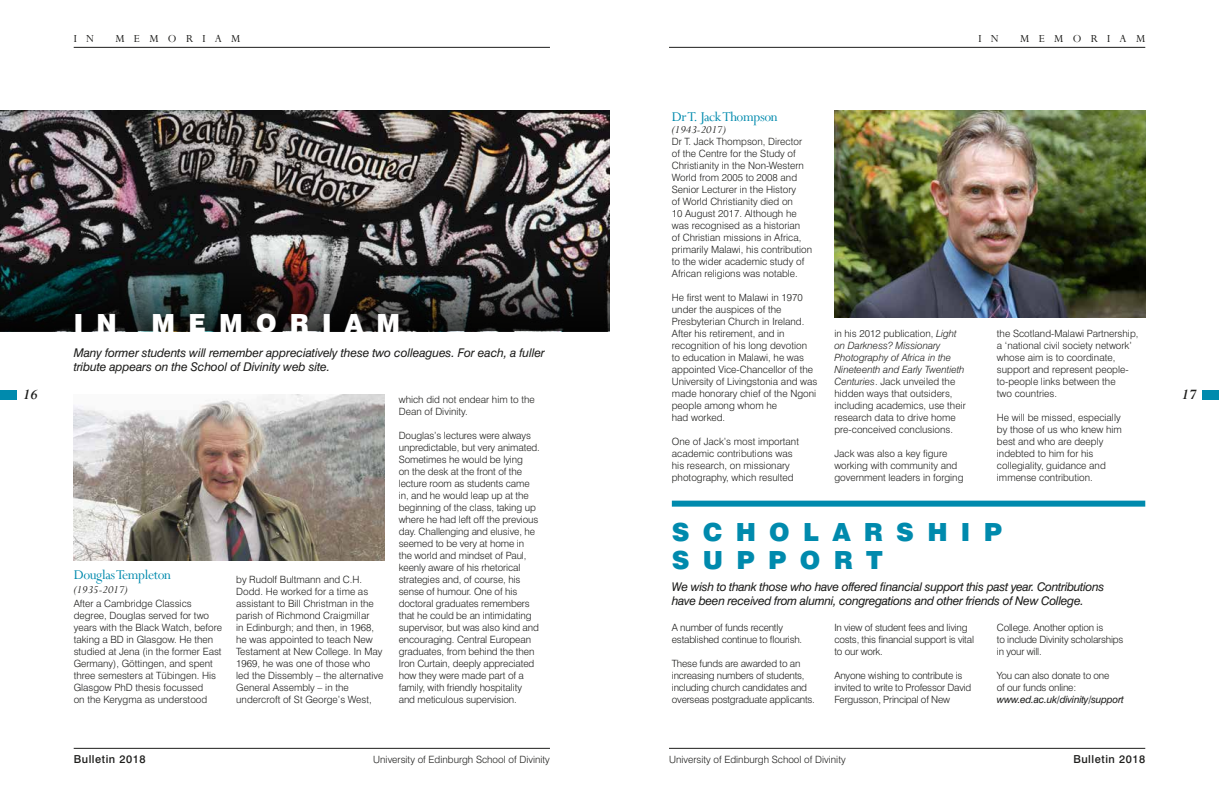
<style>
.page{position:relative;width:1219px;height:791px;background:#fff}
.page>*{position:absolute;margin:0;border:0;box-sizing:border-box;transform-origin:0 0}
.t1{font:900 25px/28px "Swiss 721 BT";letter-spacing:.53em;color:#008aad}
.t2{font:900 25px "Swiss 721 BT";letter-spacing:.53em;color:#fff}
.t3{font:italic 700 16px "Perpetua";color:#1d1d1b}
.t4{font:15px "Perpetua";letter-spacing:-.025em;color:#008aad}
.t5{font:italic 12px/14px "Swiss 721 BT";letter-spacing:-.025em;color:#1d1d1b}
.t6{font:italic 12px "Perpetua";color:#1d1d1b}
.t7{font:12px "Perpetua";letter-spacing:.775em;color:#1d1d1b}
.t8{font:500 11px "Swiss 721 BT";letter-spacing:.05em;color:#1d1d1b}
.t9{font:300 10px/12px "Swiss 721 BT";color:#1d1d1b}
.t10{font:300 10px/12px "Swiss 721 BT";letter-spacing:-.02em;color:#1d1d1b}
.t11{font:italic 10px "Swiss 721 BT";letter-spacing:-.02em;color:#1d1d1b}
.s1{font-style:italic}
</style>
<div class="page">
<hr style="left:74px;top:748px;width:476px;height:1px;background:#1d1d1b">
<hr style="left:669px;top:748px;width:476px;height:1px;background:#1d1d1b">
<div style="left:1202px;top:390px;width:17px;height:9px;background:#008aad"></div>
<div style="left:0;top:390px;width:17px;height:9px;background:#008aad"></div>
<hr style="left:669px;top:47px;width:476px;height:1px;background:#1d1d1b">
<hr style="left:74px;top:47px;width:476px;height:1px;background:#1d1d1b">
<img style="left:0;top:111px;width:609px;height:132px">
<img style="left:0;top:243px;width:609px;height:88px">
<img style="left:74px;top:394px;width:311px;height:167px">
<img style="left:834px;top:111px;width:311px;height:206px">
<div style="left:672px;top:501px;width:473px;height:6px;background:#008aad"></div>
<h2 class="t3" style="left:23px;top:384px;width:16px">16</h2>
<p class="t7" style="left:74px;top:31px;width:22px">I N</p>
<p class="t7" style="left:115px;top:31px;width:127px">MEMORIAM</p>
<p class="t7" style="left:978px;top:31px;width:22px">I N</p>
<p class="t7" style="left:1020px;top:31px;width:127px">MEMORIAM</p>
<h3 class="t4" style="left:672px;top:107px;width:107px">Dr T. Jack Thompson</h3>
<p class="t6" style="left:672px;top:122px;width:55px">(1943-2017)</p>
<p class="t9" style="left:672px;top:135px;width:142px">Dr T. Jack Thompson, Director of the Centre for the Study of<br>Christianity in the Non-Western<br>World from 2005 to 2008 and<br>Senior Lecturer in the History<br>of World Christianity died on<br>10 August 2017. Although he was recognised as a historian<br>of Christian missions in Africa, primarily Malawi, his contribution to the wider academic study of<br>African religions was notable.</p>
<p class="t9" style="left:672px;top:291px;width:147px">He first went to Malawi in 1970 under the auspices of the<br>Presbyterian Church in Ireland.<br>After his retirement, and in recognition of his long devotion to education in Malawi, he was appointed Vice-Chancellor of the<br>University of Livingstonia and was made honorary chief of the Ngoni people among whom he<br>had worked.</p>
<p class="t9" style="left:672px;top:435px;width:129px">One of Jack’s most important academic contributions was his research, on missionary photography, which resulted</p>
<h1 class="t2" style="left:74px;top:307px;width:45px">I N</h1>
<h1 class="t2" style="left:152px;top:307px;width:250px">MEMORIAM</h1>
<p class="t9" style="left:997px;top:327px;width:143px">the Scotland-Malawi Partnership, a ‘national civil society network’ whose aim is to coordinate, support and represent people&shy;to-people links between the<br>two countries.</p>
<p class="t9" style="left:997px;top:411px;width:127px">He will be missed, especially by those of us who knew him best and who are deeply indebted to him for his collegiality, guidance and immense contribution.</p>
<p class="t9" style="left:834px;top:327px;width:133px">in his 2012 publication, <span class="s1">Light on Darkness? Missionary<br>Photography of Africa in the<br>Nineteenth and Early Twentieth<br>Centuries</span>. Jack unveiled the hidden ways that outsiders, including academics, use their research data to drive home pre-conceived conclusions.</p>
<p class="t9" style="left:834px;top:447px;width:131px">Jack was also a key figure working with community and government leaders in forging</p>
<p class="t5" style="left:74px;top:345px;width:473px">Many former students will remember appreciatively these two colleagues. For each, a fuller tribute appears on the School of Divinity web site.</p>
<p class="t9" style="left:399px;top:393px;width:138px">which did not endear him to the<br>Dean of Divinity.</p>
<p class="t9" style="left:399px;top:429px;width:143px">Douglas’s lectures were always unpredictable, but very animated.<br>Sometimes he would be lying<br>on the desk at the front of the lecture room as students came in, and he would leap up at the beginning of the class, taking up where he had left off the previous day. Challenging and elusive, he seemed to be very at home in<br>the world and mindset of Paul, keenly aware of his rhetorical strategies and, of course, his sense of humour. One of his doctoral graduates remembers that he could be an intimidating supervisor, but was also kind and encouraging. Central European graduates, from behind the then<br>Iron Curtain, deeply appreciated how they were made part of a family, with friendly hospitality and meticulous supervision.</p>
<h1 class="t1" style="left:672px;top:518px;width:332px">SCHOLARSHIP<br>SUPPORT</h1>
<h3 class="t4" style="left:74px;top:565px;width:99px">Douglas Templeton</h3>
<p class="t6" style="left:74px;top:582px;width:55px">(1935-2017)</p>
<p class="t9" style="left:236px;top:573px;width:149px">by Rudolf Bultmann and C.H.<br>Dodd. He worked for a time as assistant to Bill Christman in the parish of Richmond Craigmillar<br>in Edinburgh; and then, in 1968, he was appointed to teach New<br>Testament at New College. In May<br>1969, he was one of those who led the Dissembly – the alternative<br>General Assembly – in the undercroft of St George’s West,</p>
<p class="t5" style="left:672px;top:579px;width:434px">We wish to thank those who have offered financial support this past year. Contributions</p>
<p class="t9" style="left:74px;top:597px;width:120px">After a Cambridge Classics</p>
<p class="t5" style="left:672px;top:593px;width:413px">have been received from alumni, congregations and other friends of New College.</p>
<p class="t9" style="left:74px;top:609px;width:150px">degree, Douglas served for two years with the Black Watch, before taking a BD in Glasgow. He then studied at Jena (in the former East<br>Germany), Göttingen, and spent three semesters at Tübingen. His<br>Glasgow PhD thesis focussed<br>on the Kerygma as understood</p>
<p class="t10" style="left:997px;top:621px;width:128px">College. Another option is<br>to include Divinity scholarships in your will.</p>
<p class="t10" style="left:997px;top:669px;width:114px">You can also donate to one of our funds online:</p>
<p class="t11" style="left:997px;top:693px;width:128px">www.ed.ac.uk/divinity/support</p>
<p class="t10" style="left:834px;top:621px;width:141px">In view of student fees and living costs, this financial support is vital to our work.</p>
<p class="t10" style="left:834px;top:669px;width:139px">Anyone wishing to contribute is invited to write to Professor David<br>Fergusson, Principal of New</p>
<p class="t10" style="left:672px;top:621px;width:132px">A number of funds recently established continue to flourish.</p>
<p class="t10" style="left:672px;top:657px;width:145px">These funds are awarded to an increasing numbers of students, including church candidates and overseas postgraduate applicants.</p>
<p class="t8" style="left:74px;top:752px;width:73px">Bulletin 2018</p>
<p class="t9" style="left:373px;top:753px;width:178px">University of Edinburgh School of Divinity</p>
<p class="t9" style="left:669px;top:753px;width:178px">University of Edinburgh School of Divinity</p>
<p class="t8" style="left:1073px;top:752px;width:73px">Bulletin 2018</p>
<h2 class="t3" style="left:1182px;top:384px;width:16px">17</h2>
</div>
